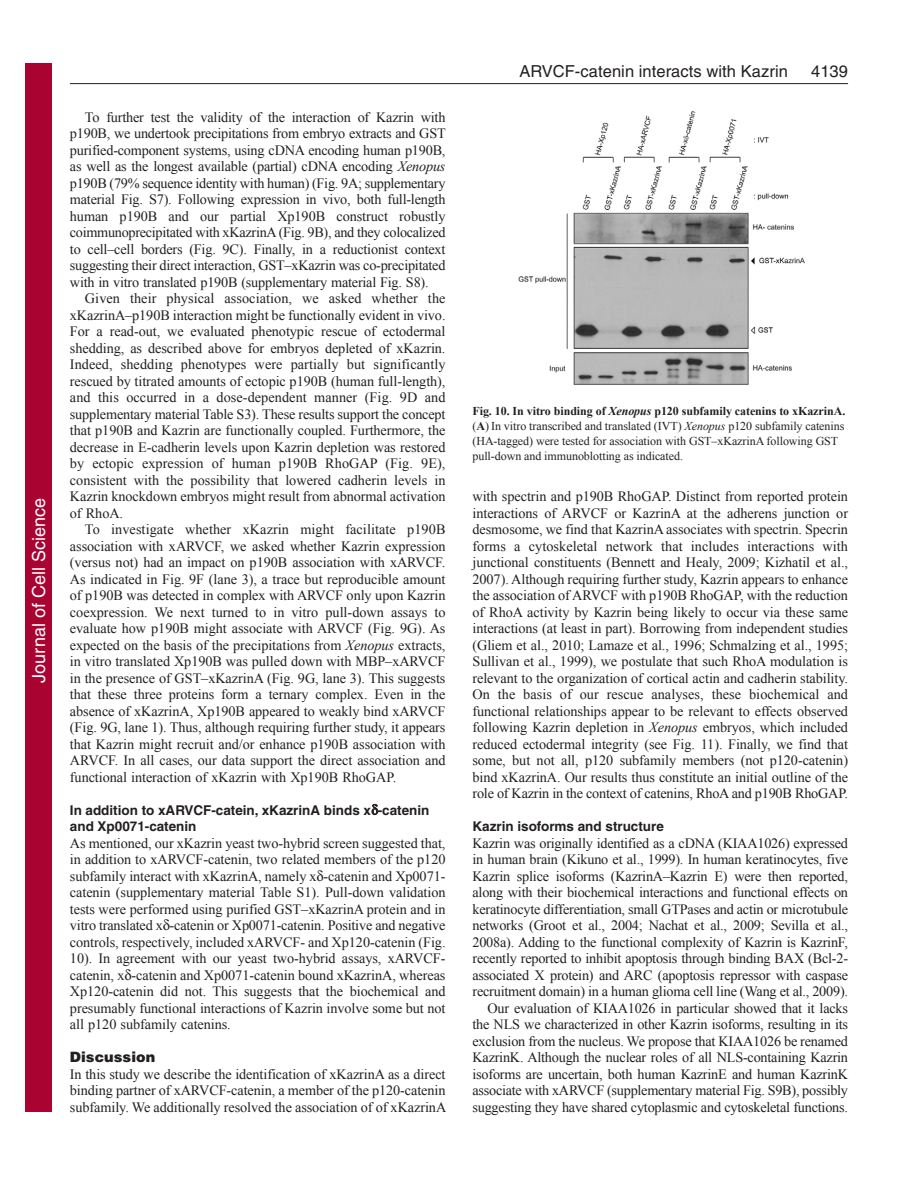
<style>
.page{position:relative;width:918px;height:1188px;background:#fff}
.page>*{position:absolute;margin:0;border:0;box-sizing:border-box;transform-origin:0 0}
.t1{font:18px "Helvetica";color:#fff}
.t2{font:16.5px "Helvetica";letter-spacing:.005em;color:#231f20}
.t3{font:14.25px/16.5px "Times New Roman";letter-spacing:-.015em;color:#231f20;text-align:justify}
.t4{font:900 14.25px "Helvetica";letter-spacing:.005em;color:#231f20}
.t5{font:700 13.5px/16.5px "Helvetica";color:#231f20}
.t6{font:12px/15px "Times New Roman";letter-spacing:-.005em;color:#231f20}
.s1{font-style:italic}
.s2{font-weight:700}
.s3{font-weight:700;font-style:italic}
</style>
<div class="page">
<hr style="left:70px;top:83px;width:778px;height:1px;background:#231f20">
<img style="left:518px;top:111px;width:287px;height:274px">
<div style="left:26px;top:64px;width:26px;height:1048px;background:#a90332"></div>
<p class="t1" style="left:28px;top:683px;width:186px;rotate:-90deg">Journal of Cell Science</p>
<p class="t3" style="left:70px;top:108px;width:377px;text-indent:15px">To further test the validity of the interaction of Kazrin with p190B, we undertook precipitations from embryo extracts and GST purified-component systems, using cDNA encoding human p190B, as well as the longest available (partial) cDNA encoding <span class="s1">Xenopus </span>p190B (79% sequence identity with human) (Fig. 9A; supplementary material Fig. S7). Following expression in vivo, both full-length human p190B and our partial Xp190B construct robustly coimmunoprecipitated with xKazrinA (Fig. 9B), and they colocalized to cell–cell borders (Fig. 9C). Finally, in a reductionist context suggesting their direct interaction, GST–xKazrin was co-precipitated with in vitro translated p190B (supplementary material Fig. S8).</p>
<p class="t3" style="left:70px;top:290px;width:377px;text-indent:15px">Given their physical association, we asked whether the xKazrinA–p190B interaction might be functionally evident in vivo.<br>For a read-out, we evaluated phenotypic rescue of ectodermal shedding, as described above for embryos depleted of xKazrin.<br>Indeed, shedding phenotypes were partially but significantly rescued by titrated amounts of ectopic p190B (human full-length), and this occurred in a dose-dependent manner (Fig. 9D and supplementary material Table S3). These results support the concept that p190B and Kazrin are functionally coupled. Furthermore, the decrease in E-cadherin levels upon Kazrin depletion was restored by ectopic expression of human p190B RhoGAP (Fig. 9E), consistent with the possibility that lowered cadherin levels in Kazrin knockdown embryos might result from abnormal activation of RhoA.</p>
<p class="t3" style="left:70px;top:521px;width:377px;text-indent:15px">To investigate whether xKazrin might facilitate p190B association with xARVCF, we asked whether Kazrin expression (versus not) had an impact on p190B association with xARVCF.<br>As indicated in Fig. 9F (lane 3), a trace but reproducible amount of p190B was detected in complex with ARVCF only upon Kazrin coexpression. We next turned to in vitro pull-down assays to evaluate how p190B might associate with ARVCF (Fig. 9G). As expected on the basis of the precipitations from <span class="s1">Xenopus</span> extracts, in vitro translated Xp190B was pulled down with MBP–xARVCF in the presence of GST–xKazrinA (Fig. 9G, lane 3). This suggests that these three proteins form a ternary complex. Even in the absence of xKazrinA, Xp190B appeared to weakly bind xARVCF (Fig. 9G, lane 1). Thus, although requiring further study, it appears that Kazrin might recruit and/or enhance p190B association with ARVCF. In all cases, our data support the direct association and functional interaction of xKazrin with Xp190B RhoGAP.</p>
<p class="t5" style="left:70px;top:803px;width:361px">In addition to xARVCF-catein, xKazrinA binds x -catenin and Xp0071-catenin</p>
<p class="t3" style="left:70px;top:834px;width:377px">As mentioned, our xKazrin yeast two-hybrid screen suggested that, in addition to xARVCF-catenin, two related members of the p120 subfamily interact with xKazrinA, namely x -catenin and Xp0071- catenin (supplementary material Table S1). Pull-down validation tests were performed using purified GST–xKazrinA protein and in vitro translated x -catenin or Xp0071-catenin. Positive and negative controls, respectively, included xARVCF- and Xp120-catenin (Fig.<br>10). In agreement with our yeast two-hybrid assays, xARVCF&shy;catenin, x -catenin and Xp0071-catenin bound xKazrinA, whereas Xp120-catenin did not. This suggests that the biochemical and presumably functional interactions of Kazrin involve some but not all p120 subfamily catenins.</p>
<p class="t4" style="left:70px;top:1052px;width:87px">Discussion</p>
<p class="t3" style="left:70px;top:1065px;width:378px">In this study we describe the identification of xKazrinA as a direct binding partner of xARVCF-catenin, a member of the p120-catenin subfamily. We additionally resolved the association of of xKazrinA</p>
<p class="t2" style="left:519px;top:65px;width:270px">ARVCF-catenin interacts with Kazrin</p>
<p class="t2" style="left:811px;top:65px;width:38px">4139</p>
<p class="t6" style="left:472px;top:404px;width:374px"><span class="s2">Fig. 10. In vitro binding of</span> <span class="s3">Xenopus</span> <span class="s2">p120 subfamily catenins to xKazrinA. </span>(<span class="s2">A</span>) In vitro transcribed and translated (IVT) <span class="s1">Xenopus</span> p120 subfamily catenins (HA-tagged) were tested for association with GST–xKazrinA following GST pull-down and immunoblotting as indicated.</p>
<p class="t3" style="left:472px;top:488px;width:377px">with spectrin and p190B RhoGAP. Distinct from reported protein interactions of ARVCF or KazrinA at the adherens junction or desmosome, we find that KazrinA associates with spectrin. Specrin forms a cytoskeletal network that includes interactions with junctional constituents (Bennett and Healy, 2009; Kizhatil et al., 2007). Although requiring further study, Kazrin appears to enhance the association of ARVCF with p190B RhoGAP, with the reduction of RhoA activity by Kazrin being likely to occur via these same interactions (at least in part). Borrowing from independent studies (Gliem et al., 2010; Lamaze et al., 1996; Schmalzing et al., 1995; Sullivan et al., 1999), we postulate that such RhoA modulation is relevant to the organization of cortical actin and cadherin stability.<br>On the basis of our rescue analyses, these biochemical and functional relationships appear to be relevant to effects observed following Kazrin depletion in <span class="s1">Xenopus</span> embryos, which included reduced ectodermal integrity (see Fig. 11). Finally, we find that some, but not all, p120 subfamily members (not p120-catenin) bind xKazrinA. Our results thus constitute an initial outline of the role of Kazrin in the context of catenins, RhoA and p190B RhoGAP.</p>
<p class="t5" style="left:472px;top:819px;width:193px">Kazrin isoforms and structure</p>
<p class="t3" style="left:472px;top:834px;width:377px;text-align:right">Kazrin was originally identified as a cDNA (KIAA1026) expressed in human brain (Kikuno et al., 1999). In human keratinocytes, five Kazrin splice isoforms (KazrinA–Kazrin E) were then reported, along with their biochemical interactions and functional effects on keratinocyte differentiation, small GTPases and actin or microtubule networks (Groot et al., 2004; Nachat et al., 2009; Sevilla et al., 2008a). Adding to the functional complexity of Kazrin is KazrinF, recently reported to inhibit apoptosis through binding BAX (Bcl-2- associated X protein) and ARC (apoptosis repressor with caspase recruitment domain) in a human glioma cell line (Wang et al., 2009).<br>Our evaluation of KIAA1026 in particular showed that it lacks the NLS we characterized in other Kazrin isoforms, resulting in its exclusion from the nucleus. We propose that KIAA1026 be renamed KazrinK. Although the nuclear roles of all NLS-containing Kazrin isoforms are uncertain, both human KazrinE and human KazrinK associate with xARVCF (supplementary material Fig. S9B), possibly suggesting they have shared cytoplasmic and cytoskeletal functions.</p>
</div>
